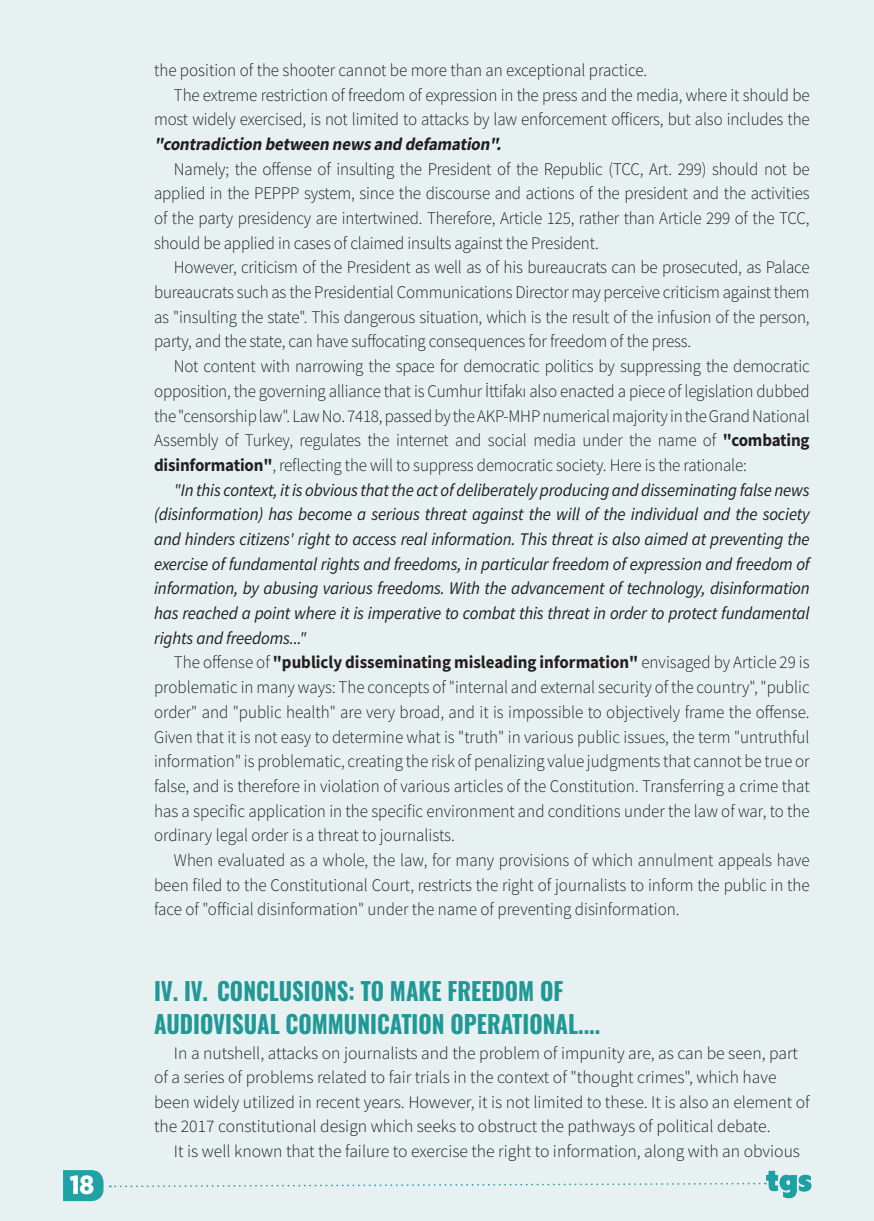
<style>
.page{position:relative;width:874px;height:1221px;background:#fff}
.page>*{position:absolute;margin:0;border:0;box-sizing:border-box;transform-origin:0 0}
.t1{font:900 26.25px "Gotham Narrow";color:#fff}
.t2{font:700 24.68px/33.1px "Oswald";color:#1f9896;scale:.93 1}
.t3{font:300 17.68px/24.7px "Source Sans Pro";letter-spacing:-.01em;color:#231f20;text-align:justify;scale:.96 1}
.t4{font:italic 17.68px/24.7px "Source Sans Pro";letter-spacing:-.01em;color:#231f20;text-align:justify;scale:.96 1}
.t5{font:italic 700 17.68px "Source Sans Pro";color:#231f20;scale:.96 1}
.t6{font:300 17.5px/24.5px "Source Sans Pro";color:#231f20}
.s1{font-weight:700}
</style>
<div class="page">
<div style="left:0;top:0;width:873px;height:1220px;background:#e8f1f1"></div>
<svg style="left:110px;top:1182px;width:651px;height:6px"></svg>
<svg style="left:63px;top:1170px;width:40px;height:30px"></svg>
<img style="left:764px;top:1170px;width:48px;height:29px">
<h1 class="t1" style="left:70px;top:1167px;width:26px">18</h1>
<p class="t3" style="left:154px;top:58px;width:515px">the position of the shooter cannot be more than an exceptional practice.</p>
<p class="t3" style="left:174px;top:83px;width:663px">The extreme restriction of freedom of expression in the press and the media, where it should be</p>
<p class="t3" style="left:154px;top:107px;width:684px">most widely exercised, is not limited to attacks by law enforcement officers, but also includes the</p>
<p class="t5" style="left:154px;top:132px;width:367px">"contradiction between newsand defamation".</p>
<p class="t3" style="left:154px;top:156px;width:684px;text-indent:20px">Namely; the offense of insulting the President of the Republic (TCC, Art. 299) should not be applied in the PEPPP system, since the discourse and actions of the president and the activities of the party presidency are intertwined. Therefore, Article 125, rather than Article 299 of the TCC, should be applied in cases of claimed insults against the President.</p>
<p class="t3" style="left:154px;top:255px;width:684px;text-indent:20px">However, criticism of the President as well as of his bureaucrats can be prosecuted, as Palace bureaucrats such as the Presidential Communications Director may perceive criticism against them as "insulting the state". This dangerous situation, which is the result of the infusion of the person, party, and the state, can have suffocating consequences for freedom of the press.</p>
<p class="t3" style="left:154px;top:354px;width:684px;text-indent:20px">Not content with narrowing the space for democratic politics by suppressing the democratic opposition, the governing alliance that is Cumhur İttifakı also enacted a piece of legislation dubbed the "censorship law". Law No. 7418, passed by the AKP-MHP numerical majority in the Grand National Assembly of Turkey, regulates the internet and social media under the name of <span class="s1">"combating disinformation"</span>, reflecting the will to suppress democratic society. Here is the rationale:</p>
<p class="t4" style="left:154px;top:477px;width:684px;text-indent:20px">"In this context, it is obvious that the act of deliberately producing and disseminating false news (disinformation) has become a serious threat against the will of the individual and the society and hinders citizens' right to access real information. This threat is also aimed at preventing the exercise of fundamental rights and freedoms, in particular freedom of expression and freedom of information, by abusing various freedoms. With the advancement of technology, disinformation has reached a point where it is imperative to combat this threat in order to protect fundamental rights and freedoms..."</p>
<p class="t3" style="left:154px;top:650px;width:684px;text-indent:20px">The offense of <span class="s1">"publicly disseminating misleading information"</span> envisaged by Article 29 is problematic in many ways: The concepts of "internal and external security of the country", "public order" and "public health" are very broad, and it is impossible to objectively frame the offense.<br>Given that it is not easy to determine what is "truth" in various public issues, the term "untruthful information" is problematic, creating the risk of penalizing value judgments that cannot be true or false, and is therefore in violation of various articles of the Constitution. Transferring a crime that has a specific application in the specific environment and conditions under the law of war, to the ordinary legal order is a threat to journalists.</p>
<p class="t3" style="left:154px;top:847px;width:684px;text-indent:20px">When evaluated as a whole, the law, for many provisions of which annulment appeals have been filed to the Constitutional Court, restricts the right of journalists to inform the public in the face of "official disinformation" under the name of preventing disinformation.</p>
<h2 class="t2" style="left:154px;top:971px;width:481px">IV. IV. CONCLUSIONS: TO MAKE FREEDOM OF<br>AUDIOVISUAL COMMUNICATION OPERATIONAL....</h2>
<p class="t6" style="left:154px;top:1040px;width:657px;text-indent:20px">In a nutshell, attacks on journalists and the problem of impunity are, as can be seen, part of a series of problems related to fair trials in the context of "thought crimes", which have been widely utilized in recent years. However, it is not limited to these. It is also an element of the 2017 constitutional design which seeks to obstruct the pathways of political debate.</p>
<p class="t6" style="left:174px;top:1138px;width:627px">It is well known that the failure to exercise the right to information, along with an obvious</p>
</div>
